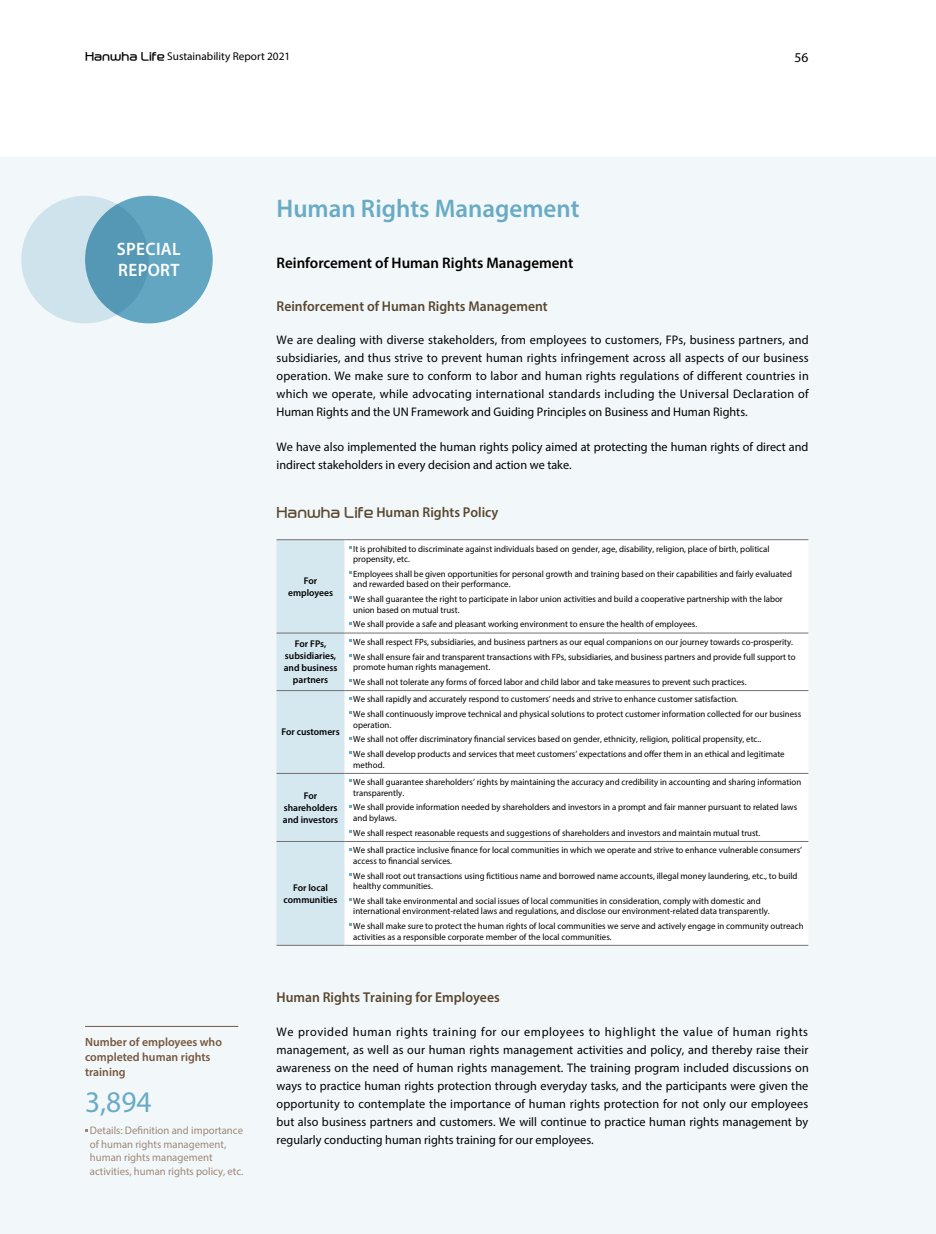
<style>
.page{position:relative;width:936px;height:1234px;background:#fff}
.page>*{position:absolute;margin:0;border:0;box-sizing:border-box;transform-origin:0 0}
.t1{font:30px "Myriad Pro";color:#69abc5}
.t2{font:600 25.5px "Myriad Pro";color:#69abc5}
.t3{font:600 18px/21px "Myriad Pro";letter-spacing:.02em;color:#fff;scale:.96 1}
.t4{font:600 15.3px "Myriad Pro";color:#000}
.t5{font:600 14.25px "Myriad Pro";color:#594831;scale:.96 1}
.t6{font:13.5px "Myriad Pro";color:#000}
.t7{font:12.45px/18px "Myriad Pro";color:#000;text-align:justify}
.t8{font:600 12px/15px "Myriad Pro";color:#76563e}
.t9{font:11.25px "Myriad Pro";color:#000}
.t10{font:10.95px/13.5px "Myriad Pro";color:#9d8778}
.t11{font:600 9.75px/12px "Myriad Pro";color:#000;text-align:center}
.t12{font:9px/10.5px "Myriad Pro";color:#000}
.s1{font-family:"Hanwha R OTF"}
.s2{font-family:"Hanwha R OTF";font-weight:400}
</style>
<div class="page">
<div style="left:0;top:157px;width:935px;height:1076px;background:#f2f8fa"></div>
<div style="left:351px;top:540px;width:457px;height:404px;background:#fff"></div>
<hr style="left:344px;top:539px;width:464px;height:1px;background:#727171">
<hr style="left:344px;top:632px;width:464px;height:1px;background:#727171">
<hr style="left:344px;top:690px;width:464px;height:1px;background:#727171">
<hr style="left:344px;top:773px;width:464px;height:1px;background:#727171">
<hr style="left:344px;top:841px;width:464px;height:1px;background:#727171">
<hr style="left:344px;top:944px;width:464px;height:1px;background:#727171">
<svg style="left:276px;top:539px;width:75px;height:406px;background:#d6e7ee"></svg>
<div style="left:21px;top:196px;width:128px;height:127px;background:#cee3eb;border-radius:50%"></div>
<div style="left:85px;top:196px;width:128px;height:127px;background:linear-gradient(to right,#5296b3,#69abc5);border-radius:50%"></div>
<hr style="left:85px;top:1025px;width:153px;height:1px;background:#76563e">
<p class="t9" style="left:85px;top:50px;width:207px"><span class="s1">Hanwha Life</span> Sustainability Report 2021</p>
<h3 class="t6" style="left:794px;top:49px;width:15px">56</h3>
<h3 class="t3" style="left:117px;top:238px;width:68px">SPECIAL<br>REPORT</h3>
<h3 class="t8" style="left:85px;top:1033px;width:138px">Number of employees who completed human rights training</h3>
<h1 class="t1" style="left:85px;top:1082px;width:68px">3,894</h1>
<p class="t10" style="left:90px;top:1123px;width:155px">Details: Definition and importance of human rights management, human rights management activities, human rights policy, etc.</p>
<h2 class="t2" style="left:276px;top:192px;width:304px">Human Rights Management</h2>
<h3 class="t4" style="left:276px;top:253px;width:298px">Reinforcement of Human Rights Management</h3>
<h3 class="t5" style="left:276px;top:297px;width:284px">Reinforcement of Human Rights Management</h3>
<p class="t7" style="left:276px;top:331px;width:533px">We are dealing with diverse stakeholders, from employees to customers, FPs, business partners, and subsidiaries, and thus strive to prevent human rights infringement across all aspects of our business operation. We make sure to conform to labor and human rights regulations of different countries in which we operate, while advocating international standards including the Universal Declaration of Human Rights and the UN Framework and Guiding Principles on Business and Human Rights.</p>
<h3 class="t7" style="left:276px;top:438px;width:533px">We have also implemented the human rights policy aimed at protecting the human rights of direct and indirect stakeholders in every decision and action we take.</h3>
<h3 class="t5" style="left:276px;top:503px;width:232px"><span class="s2">Hanwha Life</span> Human Rights Policy</h3>
<p class="t11" style="left:288px;top:574px;width:46px">For employees</p>
<p class="t12" style="left:353px;top:543px;width:418px">It is prohibited to discriminate against individuals based on gender, age, disability, religion, place of birth, political propensity, etc.</p>
<p class="t12" style="left:353px;top:568px;width:440px">Employees shall be given opportunities for personal growth and training based on their capabilities and fairly evaluated and rewarded based on their performance.</p>
<p class="t12" style="left:353px;top:593px;width:431px">We shall guarantee the right to participate in labor union activities and build a cooperative partnership with the labor union based on mutual trust.</p>
<p class="t12" style="left:353px;top:618px;width:345px">We shall provide a safe and pleasant working environment to ensure the health of employees.</p>
<p class="t11" style="left:284px;top:637px;width:55px">For FPs, subsidiaries, and business partners</p>
<p class="t12" style="left:353px;top:634px;width:444px;line-height:14.7px">We shall respect FPs, subsidiaries, and business partners as our equal companions on our journey towards co-prosperity.<br>We shall ensure fair and transparent transactions with FPs, subsidiaries, and business partners and provide full support to</p>
<p class="t12" style="left:353px;top:659px;width:395px;line-height:14.7px">promote human rights management.<br>We shall not tolerate any forms of forced labor and child labor and take measures to prevent such practices.</p>
<p class="t11" style="left:281px;top:725px;width:60px">For customers</p>
<p class="t11" style="left:283px;top:789px;width:57px">For shareholders and investors</p>
<p class="t11" style="left:283px;top:880px;width:55px">For local communities</p>
<p class="t12" style="left:353px;top:691px;width:449px;line-height:14.7px">We shall rapidly and accurately respond to customers’ needs and strive to enhance customer satisfaction.<br>We shall continuously improve technical and physical solutions to protect customer information collected for our business</p>
<p class="t12" style="left:353px;top:717px;width:433px;line-height:14.7px">operation.<br>We shall not offer discriminatory financial services based on gender, ethnicity, religion, political propensity, etc..<br>We shall develop products and services that meet customers’ expectations and offer them in an ethical and legitimate</p>
<p class="t12" style="left:353px;top:759px;width:33px">method.</p>
<p class="t12" style="left:353px;top:776px;width:449px">We shall guarantee shareholders’ rights by maintaining the accuracy and credibility in accounting and sharing information transparently.</p>
<p class="t12" style="left:353px;top:801px;width:445px">We shall provide information needed by shareholders and investors in a prompt and fair manner pursuant to related laws and bylaws.</p>
<p class="t12" style="left:353px;top:827px;width:408px">We shall respect reasonable requests and suggestions of shareholders and investors and maintain mutual trust.</p>
<p class="t12" style="left:353px;top:844px;width:450px">We shall practice inclusive finance for local communities in which we operate and strive to enhance vulnerable consumers’ access to financial services.</p>
<p class="t12" style="left:353px;top:869px;width:446px">We shall root out transactions using fictitious name and borrowed name accounts, illegal money laundering, etc., to build healthy communities.</p>
<p class="t12" style="left:353px;top:895px;width:418px">We shall take environmental and social issues of local communities in consideration, comply with domestic and international environment-related laws and regulations, and disclose our environment-related data transparently.</p>
<p class="t12" style="left:353px;top:920px;width:452px">We shall make sure to protect the human rights of local communities we serve and actively engage in community outreach activities as a responsible corporate member of the local communities.</p>
<h3 class="t5" style="left:276px;top:987px;width:234px">Human Rights Training for Employees</h3>
<p class="t7" style="left:276px;top:1021px;width:533px">We provided human rights training for our employees to highlight the value of human rights management, as well as our human rights management activities and policy, and thereby raise their awareness on the need of human rights management. The training program included discussions on ways to practice human rights protection through everyday tasks, and the participants were given the opportunity to contemplate the importance of human rights protection for not only our employees but also business partners and customers. We will continue to practice human rights management by regularly conducting human rights training for our employees.</p>
</div>
